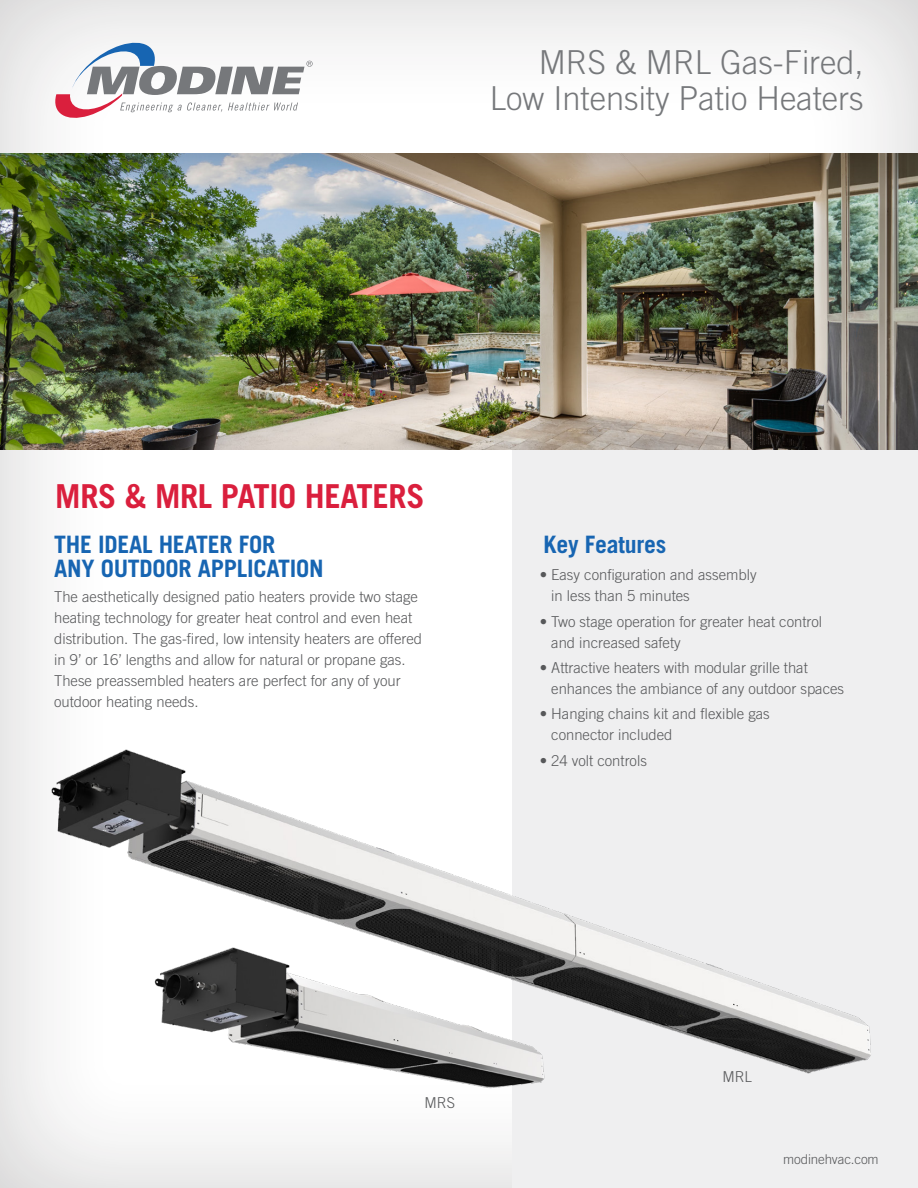
<style>
.page{position:relative;width:918px;height:1188px;background:#fff}
.page>*{position:absolute;margin:0;border:0;box-sizing:border-box;transform-origin:0 0}
.t1{font:300 33px/36px "Trade Gothic LT Std";color:#76787b;text-align:right}
.t2{font:700 33px "Trade Gothic LT Std";letter-spacing:-.01em;color:#da1f3d}
.t3{font:700 24px/24px "Trade Gothic LT Std";letter-spacing:-.01em;color:#1765b2}
.t4{font:300 15px/21px "Trade Gothic LT Std";color:#57585a}
.t5{font:300 13.5px "Trade Gothic LT Std";letter-spacing:-.01em;color:#57585a}
</style>
<div class="page">
<div style="left:0;top:0;width:918px;height:1188px;background:#231f20;opacity:.24"></div>
<div style="left:513px;top:441px;width:405px;height:747px;background:#efeff0"></div>
<img style="left:0;top:209px;width:918px;height:240px">
<svg style="left:51px;top:38px;width:262px;height:84px"></svg>
<img style="left:0;top:153px;width:918px;height:56px">
<img style="left:0;top:721px;width:871px;height:376px">
<img style="left:148px;top:932px;width:406px;height:185px">
<p class="t1" style="left:490px;top:44px;width:375px">MRS &amp; MRL Gas-Fired,<br>Low Intensity Patio Heaters</p>
<p class="t2" style="left:55px;top:476px;width:371px">MRS &amp; MRL PATIO HEATERS</p>
<p class="t3" style="left:54px;top:532px;width:271px">THE IDEAL HEATER FOR<br>ANY OUTDOOR APPLICATION</p>
<p class="t4" style="left:54px;top:586px;width:369px">The aesthetically designed patio heaters provide two stage heating technology for greater heat control and even heat distribution. The gas-fired, low intensity heaters are offered in 9’ or 16’ lengths and allow for natural or propane gas.<br>These preassembled heaters are perfect for any of your outdoor heating needs.</p>
<p class="t3" style="left:543px;top:532px;width:124px">Key Features</p>
<p class="t4" style="left:551px;top:564px;width:207px;text-indent:-12px">• Easy configuration and assembly in less than 5 minutes</p>
<p class="t4" style="left:551px;top:611px;width:272px;text-indent:-12px">• Two stage operation for greater heat control and increased safety</p>
<p class="t4" style="left:551px;top:657px;width:294px;text-indent:-12px">• Attractive heaters with modular grille that enhances the ambiance of any outdoor spaces</p>
<p class="t4" style="left:551px;top:703px;width:220px;text-indent:-12px">• Hanging chains kit and flexible gas connector included</p>
<p class="t4" style="left:540px;top:750px;width:109px">• 24 volt controls</p>
<p class="t4" style="left:425px;top:1092px;width:32px">MRS</p>
<p class="t4" style="left:722px;top:1066px;width:31px">MRL</p>
<p class="t5" style="left:783px;top:1151px;width:97px">modinehvac.com</p>
</div>
